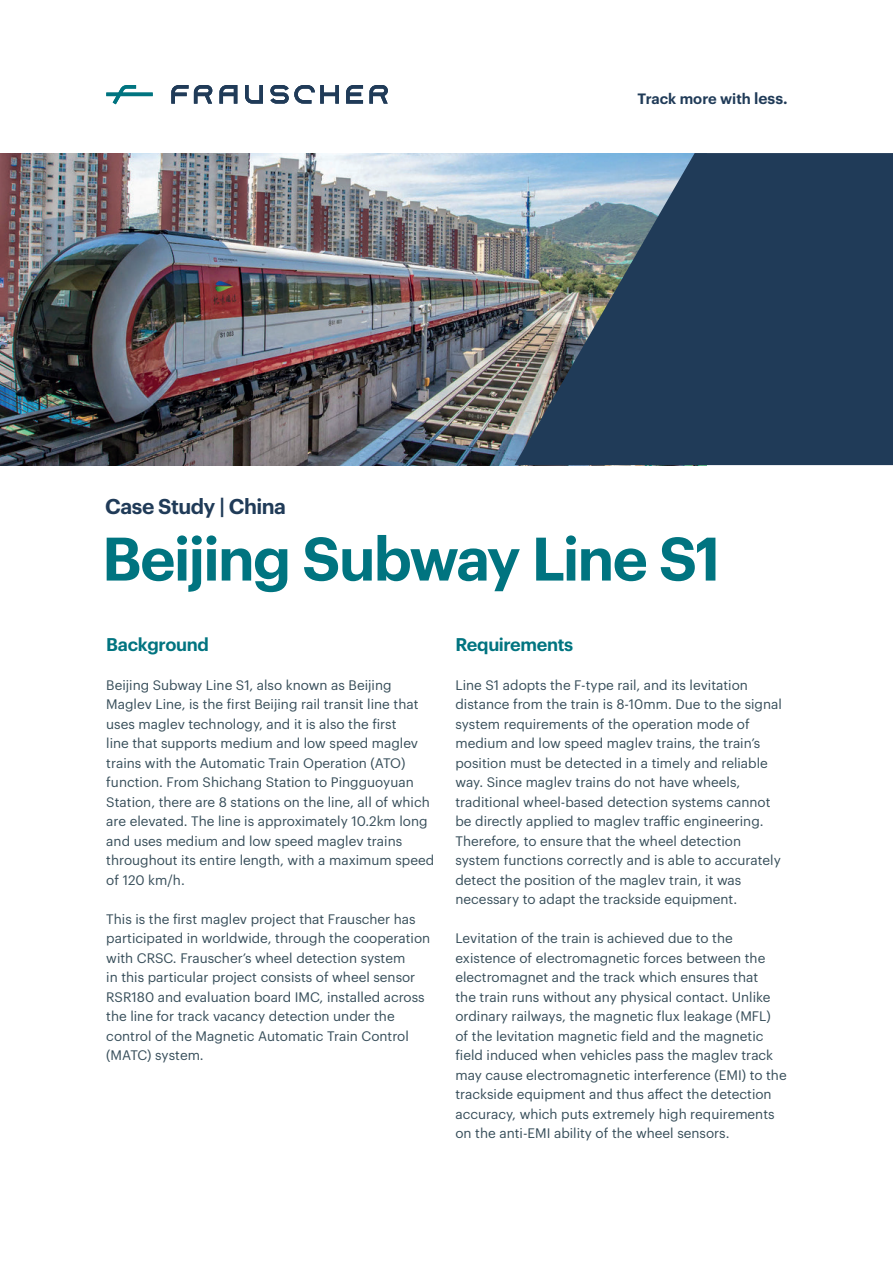
<style>
.page{position:relative;width:893px;height:1263px;background:#fff}
.page>*{position:absolute;margin:0;border:0;box-sizing:border-box;transform-origin:0 0}
.t1{font:600 60px "Graphik LCG";letter-spacing:-.035em;color:#007480}
.t2{font:600 21px "Graphik LCG";letter-spacing:-.02em;color:#203b58}
.t3{font:600 18px "Graphik LCG";letter-spacing:-.02em;color:#007480}
.t4{font:600 14.7px "Graphik LCG";color:#203b58}
.t5{font:13.5px/19.5px "Graphik LCG";color:#364d59}
.s1{font-size:15.45px}
</style>
<div class="page">
<img style="left:0;top:153px;width:514px;height:312px">
<svg style="left:514px;top:153px;width:379px;height:312px;background:#3a526a"></svg>
<svg style="left:346px;top:85px;width:17px;height:19px"></svg>
<svg style="left:245px;top:85px;width:18px;height:19px"></svg>
<svg style="left:219px;top:85px;width:18px;height:19px"></svg>
<svg style="left:270px;top:85px;width:69px;height:19px"></svg>
<svg style="left:369px;top:85px;width:19px;height:19px"></svg>
<svg style="left:171px;top:85px;width:41px;height:19px"></svg>
<svg style="left:106px;top:85px;width:47px;height:19px"></svg>
<p class="t4" style="left:637px;top:87px;width:152px">Track more with <span class="s1">less.</span></p>
<h2 class="t2" style="left:105px;top:490px;width:183px">Case Study | China</h2>
<h1 class="t1" style="left:102px;top:513px;width:620px">Beijing Subway Line S1</h1>
<h3 class="t3" style="left:106px;top:630px;width:104px">Background</h3>
<p class="t5" style="left:106px;top:674px;width:329px">Beijing Subway Line S1, also known as Beijing Maglev Line, is the first Beijing rail transit line that uses maglev technology, and it is also the first<br>line that supports medium and low speed maglev trains with the Automatic Train Operation (ATO) function. From Shichang Station to Pingguoyuan Station, there are 8 stations on the line, all of which are elevated. The line is approximately 10.2km long and uses medium and low speed maglev trains throughout its entire length, with a maximum speed of 120 km/h.</p>
<p class="t5" style="left:106px;top:908px;width:325px">This is the first maglev project that Frauscher has participated in worldwide, through the cooperation with CRSC. Frauscher’s wheel detection system<br>in this particular project consists of wheel sensor RSR180 and evaluation board IMC, installed across the line for track vacancy detection under the control of the Magnetic Automatic Train Control (MATC) system.</p>
<h3 class="t3" style="left:455px;top:630px;width:119px">Requirements</h3>
<p class="t5" style="left:455px;top:674px;width:328px">Line S1 adopts the F-type rail, and its levitation distance from the train is 8-10mm. Due to the signal system requirements of the operation mode of medium and low speed maglev trains, the train’s position must be detected in a timely and reliable way. Since maglev trains do not have wheels, traditional wheel-based detection systems cannot be directly applied to maglev traffic engineering.<br>Therefore, to ensure that the wheel detection system functions correctly and is able to accurately detect the position of the maglev train, it was necessary to adapt the trackside equipment.</p>
<p class="t5" style="left:455px;top:927px;width:333px">Levitation of the train is achieved due to the existence of electromagnetic forces between the electromagnet and the track which ensures that<br>the train runs without any physical contact. Unlike ordinary railways, the magnetic flux leakage (MFL) of the levitation magnetic field and the magnetic field induced when vehicles pass the maglev track may cause electromagnetic interference (EMI) to the trackside equipment and thus affect the detection accuracy, which puts extremely high requirements on the anti-EMI ability of the wheel sensors.</p>
</div>
